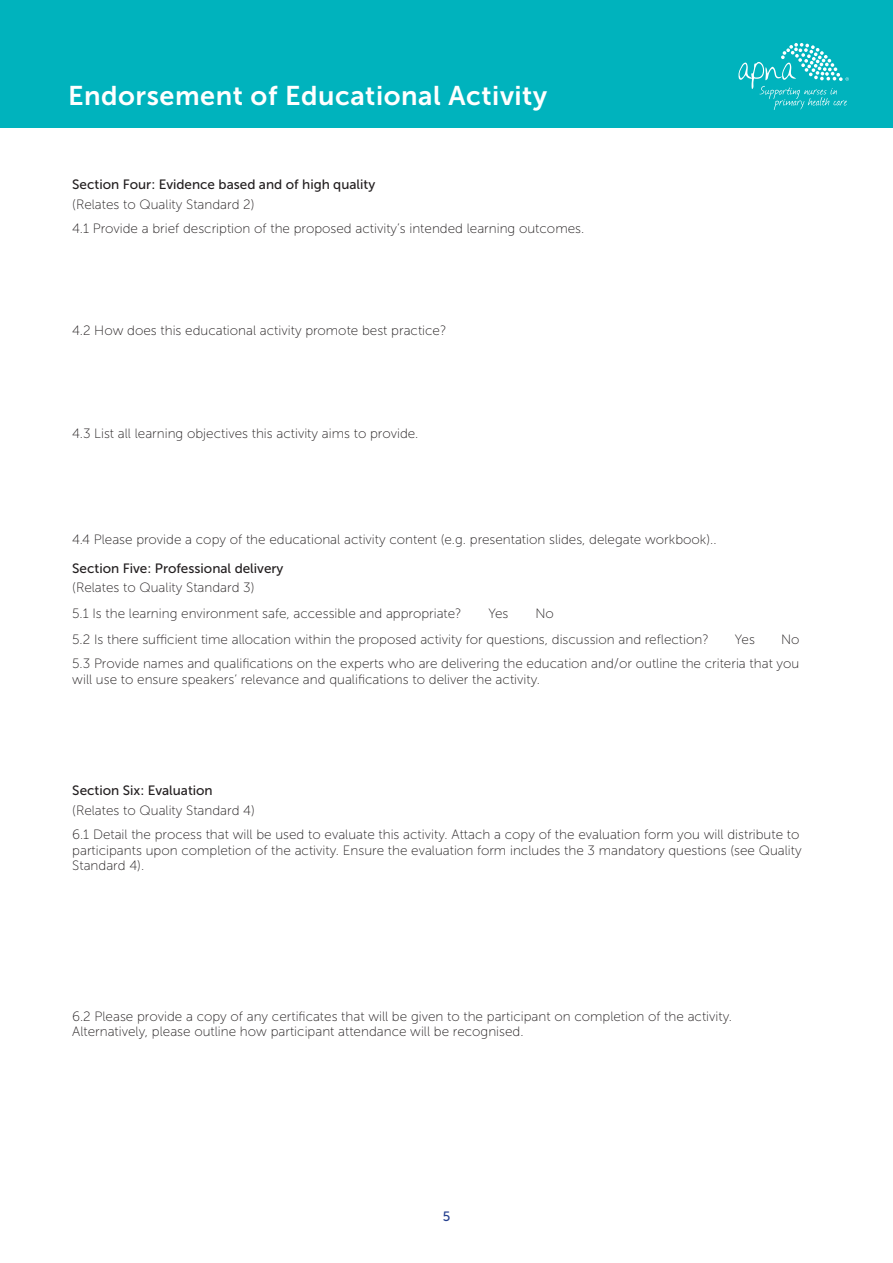
<style>
.page{position:relative;width:893px;height:1263px;background:#fff}
.page>*{position:absolute;margin:0;border:0;box-sizing:border-box;transform-origin:0 0}
.t1{font:27px "Museo Sans 700";letter-spacing:.02em;color:#fff}
.t2{font:13.5px/24px "Museo Sans 100";color:#231f20}
.t3{font:13.5px "Museo Sans 500";color:#231f20}
.t4{font:13.5px "Museo Sans 500";color:#25408f}
</style>
<div class="page">
<div style="left:0;top:0;width:893px;height:128px;background:#00b3bd"></div>
<svg style="left:738px;top:43px;width:111px;height:67px"></svg>
<h1 class="t1" style="left:68px;top:81px;width:481px">Endorsement of Educational Activity</h1>
<p class="t3" style="left:72px;top:177px;width:304px">Section Four: Evidence based and of high quality</p>
<p class="t2" style="left:72px;top:192px;width:513px">(Relates to Quality Standard 2)<br>4.1 Provide a brief description of the proposed activity’s intended learning outcomes.</p>
<p class="t2" style="left:72px;top:319px;width:376px">4.2 How does this educational activity promote best practice?</p>
<p class="t2" style="left:72px;top:421px;width:348px">4.3 List all learning objectives this activity aims to provide.</p>
<p class="t2" style="left:72px;top:527px;width:646px">4.4 Please provide a copy of the educational activity content (e.g. presentation slides, delegate workbook)..</p>
<p class="t3" style="left:72px;top:560px;width:213px">Section Five: Professional delivery</p>
<p class="t2" style="left:72px;top:575px;width:391px;line-height:26.1px">(Relates to Quality Standard 3)<br>5.1 Is the learning environment safe, accessible and appropriate?</p>
<p class="t2" style="left:72px;top:601px;width:638px;line-height:25.5px;text-indent:463px">No<br>5.2 Is there sufficient time allocation within the proposed activity for questions, discussion and reflection?</p>
<p class="t2" style="left:488px;top:602px;width:22px">Yes</p>
<p class="t2" style="left:72px;top:627px;width:729px;text-align:right">No<br>5.3 Provide names and qualifications on the experts who are delivering the education and/or outline the criteria that you</p>
<p class="t2" style="left:72px;top:667px;width:469px">will use to ensure speakers’ relevance and qualifications to deliver the activity.</p>
<p class="t2" style="left:735px;top:627px;width:22px">Yes</p>
<p class="t3" style="left:72px;top:783px;width:142px">Section Six: Evaluation</p>
<p class="t2" style="left:72px;top:798px;width:729px">(Relates to Quality Standard 4)<br>6.1 Detail the process that will be used to evaluate this activity. Attach a copy of the evaluation form you will distribute to</p>
<p class="t2" style="left:72px;top:842px;width:731px;line-height:15.6px">participants upon completion of the activity. Ensure the evaluation form includes the 3 mandatory questions (see Quality<br>Standard 4).</p>
<p class="t2" style="left:72px;top:1008px;width:661px;line-height:15.6px">6.2 Please provide a copy of any certificates that will be given to the participant on completion of the activity.<br>Alternatively, please outline how participant attendance will be recognised.</p>
<p class="t4" style="left:443px;top:1208px;width:9px">5</p>
</div>
